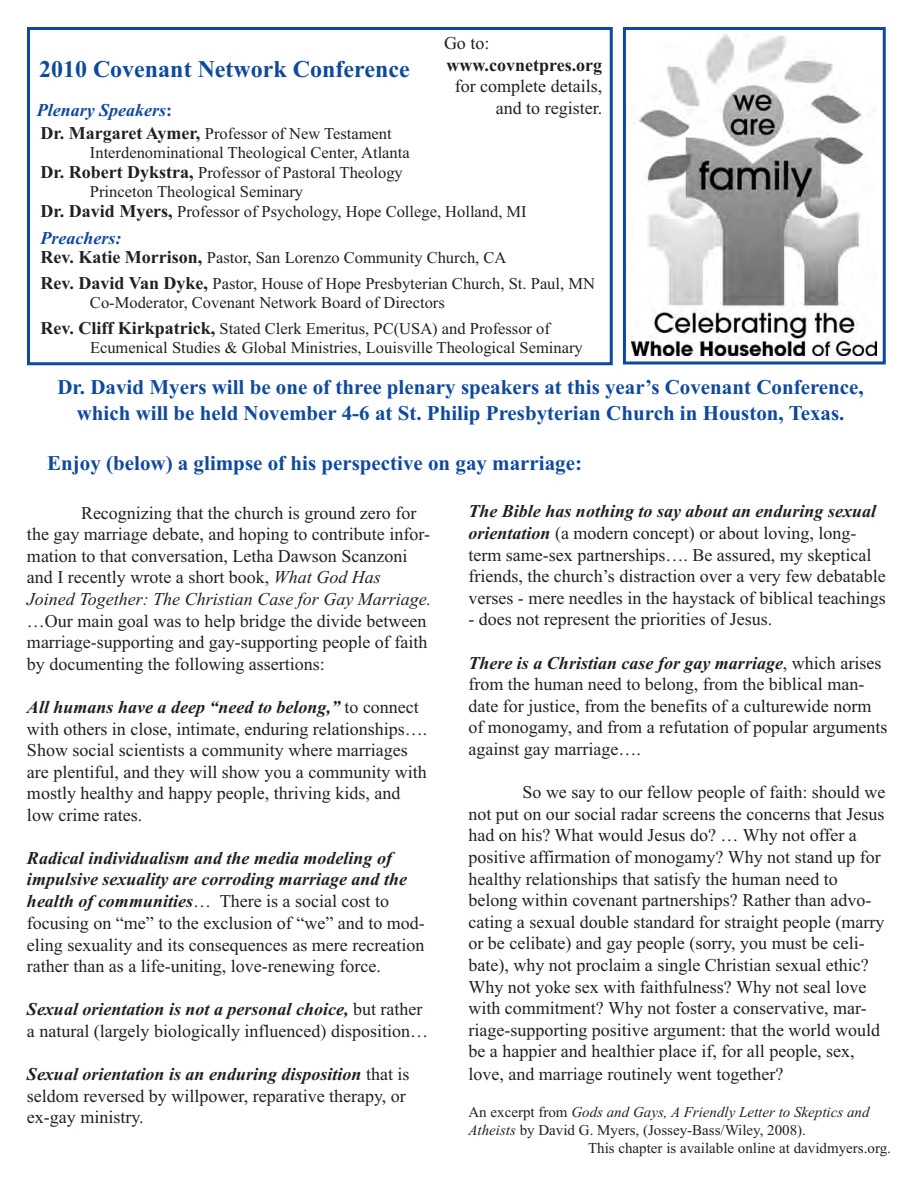
<style>
.page{position:relative;width:918px;height:1188px;background:#fff}
.page>*{position:absolute;margin:0;border:0;box-sizing:border-box;transform-origin:0 0}
.t1{font:700 24px "Times New Roman";color:#0f499d}
.t2{font:700 21px/25.2px "Times New Roman";color:#0f499d;text-align:center}
.t3{font:18px/21.6px "Times New Roman";color:#231f20}
.t4{font:italic 700 18px "Times New Roman";color:#0f499d}
.t5{font:700 18px "Times New Roman";color:#231f20}
.t6{font:16.5px/25.5px "Times New Roman";color:#231f20}
.t7{font:15px "Times New Roman";color:#231f20}
.t8{font:italic 15px "Times New Roman";color:#231f20}
.s1{font-style:normal}
.s2{font-weight:700;font-size:18px}
.s3{font-style:italic}
.s4{font-weight:700;font-style:italic}
</style>
<div class="page">
<img style="left:631px;top:35px;width:246px;height:320px">
<div style="left:623px;top:27px;width:263px;height:337px;border:3px solid #0f499d"></div>
<div style="left:27px;top:27px;width:586px;height:338px;border:3px solid #0f499d"></div>
<h1 class="t1" style="left:39px;top:55px;width:372px">2010 Covenant Network Conference</h1>
<p class="t4" style="left:37px;top:100px;width:137px">Plenary Speakers<span class="s1">:</span></p>
<p class="t3" style="left:444px;top:32px;width:47px">Go to:</p>
<p class="t5" style="left:447px;top:54px;width:157px">www.covnetpres.org</p>
<p class="t3" style="left:455px;top:75px;width:149px;text-align:right">for complete details, and to register.</p>
<p class="t6" style="left:40px;top:120px;width:353px"><span class="s2">Dr. Margaret Aymer,</span> Professor of New Testament</p>
<p class="t6" style="left:90px;top:140px;width:321px">Interdenominational Theological Center, Atlanta</p>
<p class="t6" style="left:40px;top:159px;width:364px"><span class="s2">Dr. Robert Dykstra,</span> Professor of Pastoral Theology</p>
<p class="t6" style="left:90px;top:179px;width:215px">Princeton Theological Seminary</p>
<p class="t6" style="left:40px;top:198px;width:488px"><span class="s2">Dr. David Myers,</span> Professor of Psychology, Hope College, Holland, MI</p>
<p class="t4" style="left:40px;top:227px;width:82px">Preachers:</p>
<p class="t6" style="left:40px;top:245px;width:556px"><span class="s2">Rev. Katie Morrison,</span> Pastor, San Lorenzo Community Church, CA<br><span class="s2">Rev. David Van Dyke,</span> Pastor, House of Hope Presbyterian Church, St. Paul, MN</p>
<p class="t6" style="left:40px;top:290px;width:511px;text-indent:49px">Co-Moderator, Covenant Network Board of Directors<br><span class="s2">Rev. Cliff Kirkpatrick,</span> Stated Clerk Emeritus, PC(USA) and Professor of</p>
<p class="t6" style="left:90px;top:334px;width:494px">Ecumenical Studies &amp; Global Ministries, Louisville Theological Seminary</p>
<p class="t2" style="left:57px;top:375px;width:808px">Dr. David Myers will be one of three plenary speakers at this year’s Covenant Conference, which will be held November 4-6 at St. Philip Presbyterian Church in Houston, Texas.</p>
<p class="t2" style="left:47px;top:450px;width:536px">Enjoy (below) a glimpse of his perspective on gay marriage:</p>
<p class="t3" style="left:27px;top:502px;width:406px;text-indent:54px">Recognizing that the church is ground zero for the gay marriage debate, and hoping to contribute infor&shy;mation to that conversation, Letha Dawson Scanzoni and I recently wrote a short book, <span class="s3">What God Has Joined Together: The Christian Case for Gay Marriage.</span></p>
<p class="t3" style="left:27px;top:610px;width:402px;text-align:justify">…Our main goal was to help bridge the divide between marriage-supporting and gay-supporting people of faith by documenting the following assertions:</p>
<p class="t3" style="left:27px;top:696px;width:402px"><span class="s4">All humans have a deep “need to belong,”</span> to connect with others in close, intimate, enduring relationships….<br>Show social scientists a community where marriages are plentiful, and they will show you a community with mostly healthy and happy people, thriving kids, and low crime rates.</p>
<p class="t3" style="left:27px;top:847px;width:399px"><span class="s4">Radical individualism and the media modeling of impulsive sexuality are corroding marriage and the health of communities</span>… There is a social cost to focusing on “me” to the exclusion of “we” and to mod&shy;eling sexuality and its consequences as mere recreation rather than as a life-uniting, love-renewing force.</p>
<p class="t3" style="left:27px;top:998px;width:403px"><span class="s4">Sexual orientation is not a personal choice,</span> but rather a natural (largely biologically influenced) disposition…</p>
<p class="t3" style="left:27px;top:1063px;width:384px"><span class="s4">Sexual orientation is an enduring disposition</span> that is seldom reversed by willpower, reparative therapy, or ex-gay ministry.</p>
<p class="t3" style="left:468px;top:500px;width:419px"><span class="s4">The Bible has nothing to say about an enduring sexual orientation</span> (a modern concept) or about loving, long&shy;term same-sex partnerships…. Be assured, my skeptical friends, the church’s distraction over a very few debatable verses - mere needles in the haystack of biblical teachings</p>
<p class="t3" style="left:468px;top:608px;width:305px">- does not represent the priorities of Jesus.</p>
<p class="t3" style="left:468px;top:652px;width:420px"><span class="s4">There is a Christian case for gay marriage</span>, which arises from the human need to belong, from the biblical man&shy;date for justice, from the benefits of a culturewide norm of monogamy, and from a refutation of popular arguments against gay marriage….</p>
<p class="t3" style="left:468px;top:781px;width:418px;text-indent:54px">So we say to our fellow people of faith: should we not put on our social radar screens the concerns that Jesus had on his? What would Jesus do? … Why not offer a positive affirmation of monogamy? Why not stand up for healthy relationships that satisfy the human need to belong within covenant partnerships? Rather than advo&shy;cating a sexual double standard for straight people (marry or be celibate) and gay people (sorry, you must be celi&shy;bate), why not proclaim a single Christian sexual ethic?<br>Why not yoke sex with faithfulness? Why not seal love with commitment? Why not foster a conservative, mar&shy;riage-supporting positive argument: that the world would be a happier and healthier place if, for all people, sex, love, and marriage routinely went together?</p>
<p class="t8" style="left:469px;top:1103px;width:403px"><span class="s1">An excerpt from</span> Gods and Gays, A Friendly Letter to Skeptics and</p>
<p class="t7" style="left:468px;top:1121px;width:339px"><span class="s3">Atheists</span> by David G. Myers, (Jossey-Bass/Wiley, 2008).</p>
<p class="t7" style="left:588px;top:1139px;width:304px">This chapter is available online at davidmyers.org.</p>
</div>
